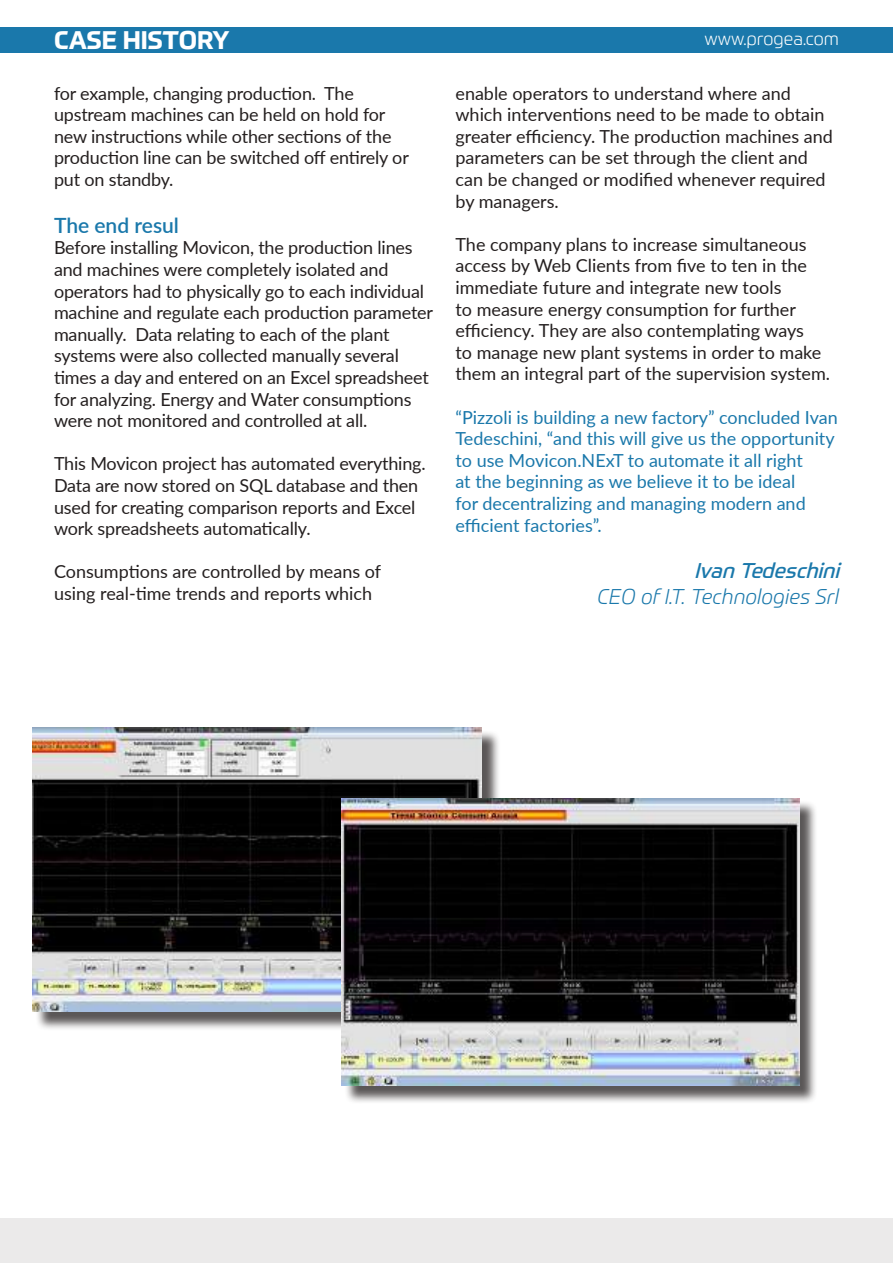
<style>
.page{position:relative;width:893px;height:1263px;background:#fff}
.page>*{position:absolute;margin:0;border:0;box-sizing:border-box;transform-origin:0 0}
.t1{font:700 25.05px "Prometo";color:#fff}
.t2{font:italic 300 21px "Prometo";color:#1a78ab}
.t3{font:italic 21px "Prometo";color:#1a78ab}
.t4{font:600 21px "Lato";color:#1a78ab}
.t5{font:18px/21.6px "Lato";letter-spacing:-.01em;color:#241f1f}
.t6{font:18px/21.6px "Lato";color:#1a78ab}
.t7{font:300 18px "Prometo";color:#fff}
</style>
<div class="page">
<div style="left:0;top:1218px;width:893px;height:45px;background:#ebeaea"></div>
<div style="left:0;top:27px;width:893px;height:26px;background:#1a78ab"></div>
<div style="left:35px;top:730px;width:465px;height:300px;background:#241f1f;opacity:.75"></div>
<img style="left:33px;top:728px;width:449px;height:284px">
<div style="left:344px;top:800px;width:474px;height:304px;background:#241f1f;opacity:.75"></div>
<img style="left:341px;top:798px;width:458px;height:287px">
<h1 class="t1" style="left:54px;top:25px;width:177px">CASE HISTORY</h1>
<p class="t7" style="left:705px;top:28px;width:136px">www.progea.com</p>
<p class="t5" style="left:54px;top:81px;width:356px">for example, changing production. The upstream machines can be held on hold for new instructions while other sections of the production line can be switched off entirely or put on standby.</p>
<p class="t4" style="left:54px;top:210px;width:127px">The end resul</p>
<p class="t5" style="left:54px;top:236px;width:381px">Before installing Movicon, the production lines and machines were completely isolated and operators had to physically go to each individual machine and regulate each production parameter manually. Data relating to each of the plant systems were also collected manually several times a day and entered on an Excel spreadsheet for analyzing. Energy and Water consumptions were not monitored and controlled at all.</p>
<p class="t5" style="left:54px;top:452px;width:373px">This Movicon project has automated everything.<br>Data are now stored on SQL database and then used for creating comparison reports and Excel work spreadsheets automatically.</p>
<p class="t5" style="left:54px;top:560px;width:329px">Consumptions are controlled by means of using real-time trends and reports which</p>
<p class="t5" style="left:455px;top:81px;width:379px">enable operators to understand where and which interventions need to be made to obtain greater efficiency. The production machines and parameters can be set through the client and can be changed or modified whenever required by managers.</p>
<p class="t5" style="left:455px;top:233px;width:376px">The company plans to increase simultaneous access by Web Clients from five to ten in the immediate future and integrate new tools<br>to measure energy consumption for further efficiency. They are also contemplating ways<br>to manage new plant systems in order to make them an integral part of the supervision system.</p>
<p class="t6" style="left:455px;top:405px;width:384px">“Pizzoli is building a new factory” concluded Ivan Tedeschini, “and this will give us the opportunity to use Movicon.NExT to automate it all right<br>at the beginning as we believe it to be ideal<br>for decentralizing and managing modern and efficient factories”.</p>
<p class="t3" style="left:694px;top:558px;width:153px">Ivan Tedeschini</p>
<p class="t2" style="left:597px;top:583px;width:243px">CEO of I.T. Technologies Srl</p>
</div>
